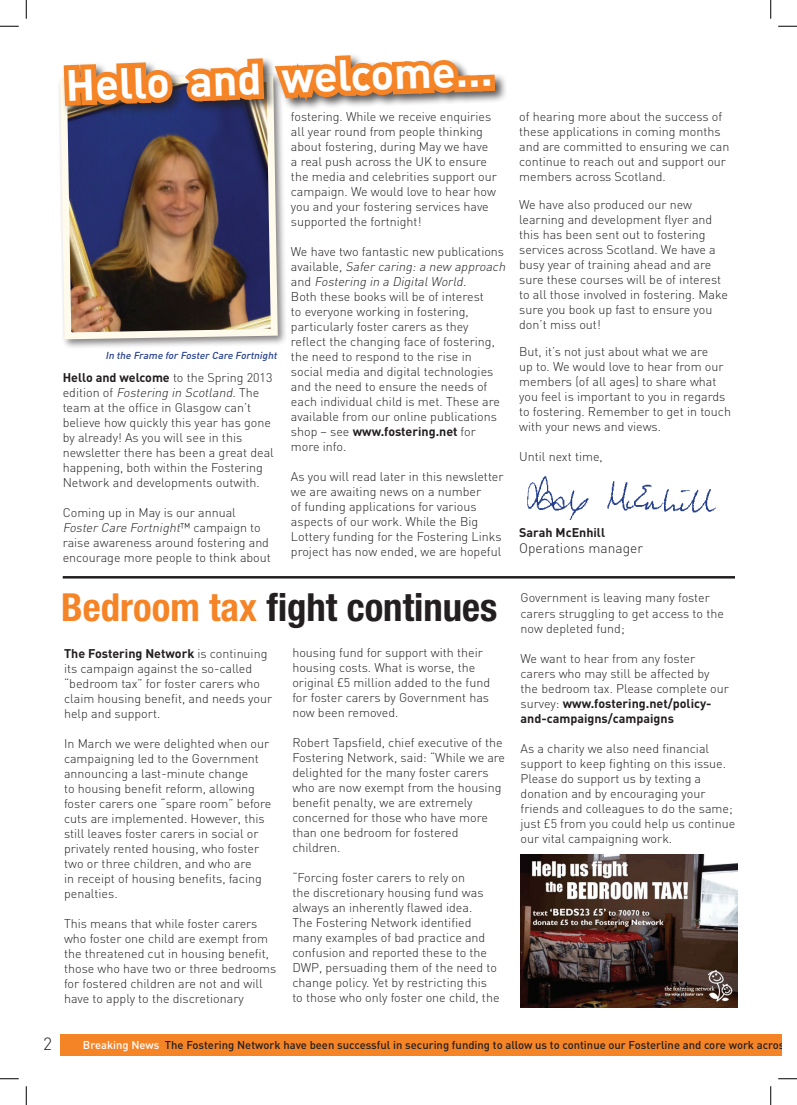
<style>
.page{position:relative;width:797px;height:1105px;background:#fff}
.page>*{position:absolute;margin:0;border:0;box-sizing:border-box;transform-origin:0 0}
.t1{font:700 43.12px "DIN";color:#fff}
.t2{font:700 condensed 38.75px "Helvetica Neue";color:#231f20}
.t3{font:300 17.5px "DIN";color:#231f20}
.t4{font:300 13.75px "DIN";color:#231f20}
.t5{font:300 12.5px/15px "DIN";color:#231f20}
.t6{font:700 12.5px "DIN";color:#231f20}
.t7{font:500 11.25px "DIN";color:#231f20}
.t8{font:italic 500 10px "DIN";color:#253f8e}
.s1{font-weight:700}
.s2{font-style:italic}
.s3{color:#f58427}
.s4{color:#fff}
</style>
<div class="page">
<div style="left:60px;top:1034px;width:721px;height:21px;background:#f58427"></div>
<div style="left:61px;top:53px;width:447px;height:66px;background:#231f20;opacity:.75"></div>
<svg style="left:59px;top:53px;width:408px;height:526px"></svg>
<div style="left:454px;top:76px;width:16px;height:16px;border:10px solid #f58427"></div>
<div style="left:466px;top:75px;width:16px;height:17px;border:10px solid #f58427"></div>
<div style="left:478px;top:75px;width:17px;height:16px;border:10px solid #f58427"></div>
<img style="left:527px;top:476px;width:189px;height:43px">
<hr style="left:63px;top:576px;width:672px;height:2px;background:#231f20">
<img style="left:520px;top:854px;width:217px;height:154px">
<svg style="left:0;top:25px;width:19px;height:2px"></svg>
<svg style="left:778px;top:25px;width:19px;height:2px"></svg>
<svg style="left:0;top:1078px;width:19px;height:1px"></svg>
<svg style="left:778px;top:1078px;width:19px;height:1px"></svg>
<svg style="left:25px;top:0;width:2px;height:19px"></svg>
<svg style="left:25px;top:1086px;width:2px;height:19px"></svg>
<svg style="left:770px;top:0;width:1px;height:19px"></svg>
<svg style="left:770px;top:1086px;width:1px;height:19px"></svg>
<h1 class="t1" style="left:65px;top:57px;width:428px;rotate:-2deg">Hello and welcome...</h1>
<p class="t8" style="left:105px;top:349px;width:175px">In the Frame for Foster Care Fortnight</p>
<p class="t5" style="left:63px;top:370px;width:213px"><span class="s1">Hello and welcome</span> to the Spring 2013 e d i t i o n o f <span class="s2">Fostering in Scotland.</span>T h e team at the office in Glasgow can’t believe how quickly this year has gone by already! As you will see in this newsletter there has been a great deal happening, both within the Fostering Network and developments outwith.</p>
<p class="t5" style="left:63px;top:505px;width:210px">Coming up in May is our annual <span class="s2">Foster Care Fortnight</span>™ ca m p a i g n t o raise awareness around fostering and encourage more people to think about</p>
<p class="t5" style="left:291px;top:109px;width:207px">fostering. While we receive enquiries all year round from people thinking about fostering, during May we have a real push across the UK to ensure the media and celebrities support our campaign. We would love to hear how you and your fostering services have supported the fortnight!</p>
<p class="t5" style="left:291px;top:244px;width:219px">We have two fantastic new publications a va i la b le , <span class="s2">Safer caring:a new approach </span>a n d <span class="s2">Fostering in a DigitalWorld</span>.<br>Both these books will be of interest<br>to everyone working in fostering, particularly foster carers as they<br>reflect the changing face of fostering, the need to respond to the rise in<br>social media and digital technologies and the need to ensure the needs of each individual child is met. These are available from our online publications shop – see <span class="s1">www.fostering.net</span> for<br>more info.</p>
<p class="t5" style="left:291px;top:469px;width:214px">As you will read later in this newsletter we are awaiting news on a number<br>of funding applications for various aspects of our work. While the Big Lottery funding for the Fostering Links project has now ended, we are hopeful</p>
<h2 class="t2" style="left:61px;top:584px;width:437px"><span class="s3">Bedroom tax</span> fight continues</h2>
<p class="t5" style="left:64px;top:646px;width:209px"><span class="s1">The Fostering Network</span> is continuing its campaign against the so-called “bedroom tax” for foster carers who claim housing benefit, and needs your help and support.</p>
<p class="t5" style="left:64px;top:736px;width:209px">In March we were delighted when our campaigning led to the Government announcing a last-minute change<br>to housing benefit reform, allowing foster carers one “spare room” before cuts are implemented. However, this still leaves foster carers in social or privately rented housing, who foster two or three children, and who are<br>in receipt of housing benefits, facing penalties.</p>
<p class="t5" style="left:64px;top:916px;width:214px">This means that while foster carers who foster one child are exempt from the threatened cut in housing benefit, those who have two or three bedrooms for fostered children are not and will have to apply to the discretionary</p>
<p class="t5" style="left:292px;top:645px;width:199px">housing fund for support with their housing costs. What is worse, the original £5 million added to the fund for foster carers by Government has now been removed.</p>
<p class="t5" style="left:292px;top:735px;width:214px">Robert Tapsfield, chief executive of the<br>Fostering Network, said: “While we are delighted for the many foster carers who are now exempt from the housing benefit penalty, we are extremely concerned for those who have more than one bedroom for fostered children.</p>
<p class="t5" style="left:292px;top:870px;width:209px">“Forcing foster carers to rely on<br>the discretionary housing fund was always an inherently flawed idea.<br>The Fostering Network identified many examples of bad practice and confusion and reported these to the DWP, persuading them of the need to change policy. Yet by restricting this to those who only foster one child, the</p>
<p class="t5" style="left:519px;top:109px;width:212px">of hearing more about the success of these applications in coming months and are committed to ensuring we can continue to reach out and support our members across Scotland.</p>
<p class="t5" style="left:519px;top:197px;width:210px">We have also produced our new learning and development flyer and this has been sent out to fostering services across Scotland. We have a busy year of training ahead and are sure these courses will be of interest to all those involved in fostering. Make sure you book up fast to ensure you don’t miss out!</p>
<p class="t5" style="left:519px;top:344px;width:213px">But, it’s not just about what we are<br>up to. We would love to hear from our members (of all ages) to share what you feel is important to you in regards to fostering. Remember to get in touch with your news and views.</p>
<p class="t5" style="left:519px;top:449px;width:85px">Until next time,</p>
<p class="t6" style="left:519px;top:524px;width:87px">Sarah McEnhill</p>
<p class="t4" style="left:519px;top:540px;width:125px">Operations manager</p>
<p class="t5" style="left:520px;top:590px;width:205px">Government is leaving many foster carers struggling to get access to the now depleted fund;</p>
<p class="t5" style="left:520px;top:650px;width:210px">We want to hear from any foster carers who may still be affected by the bedroom tax. Please complete our survey: <span class="s1">www.fostering.net/policy&shy;and-campaigns/campaigns</span></p>
<p class="t5" style="left:520px;top:740px;width:216px">As a charity we also need financial support to keep fighting on this issue.<br>Please do support us by texting a donation and by encouraging your friends and colleagues to do the same; just £5 from you could help us continue our vital campaigning work.</p>
<h3 class="t3" style="left:43px;top:1033px;width:10px">2</h3>
<p class="t7" style="left:83px;top:1037px;width:718px"><span class="s4">Breaking News</span> The Fostering Network have been successful in securing funding to allow us to continue our Fosterline and core work across S</p>
</div>
